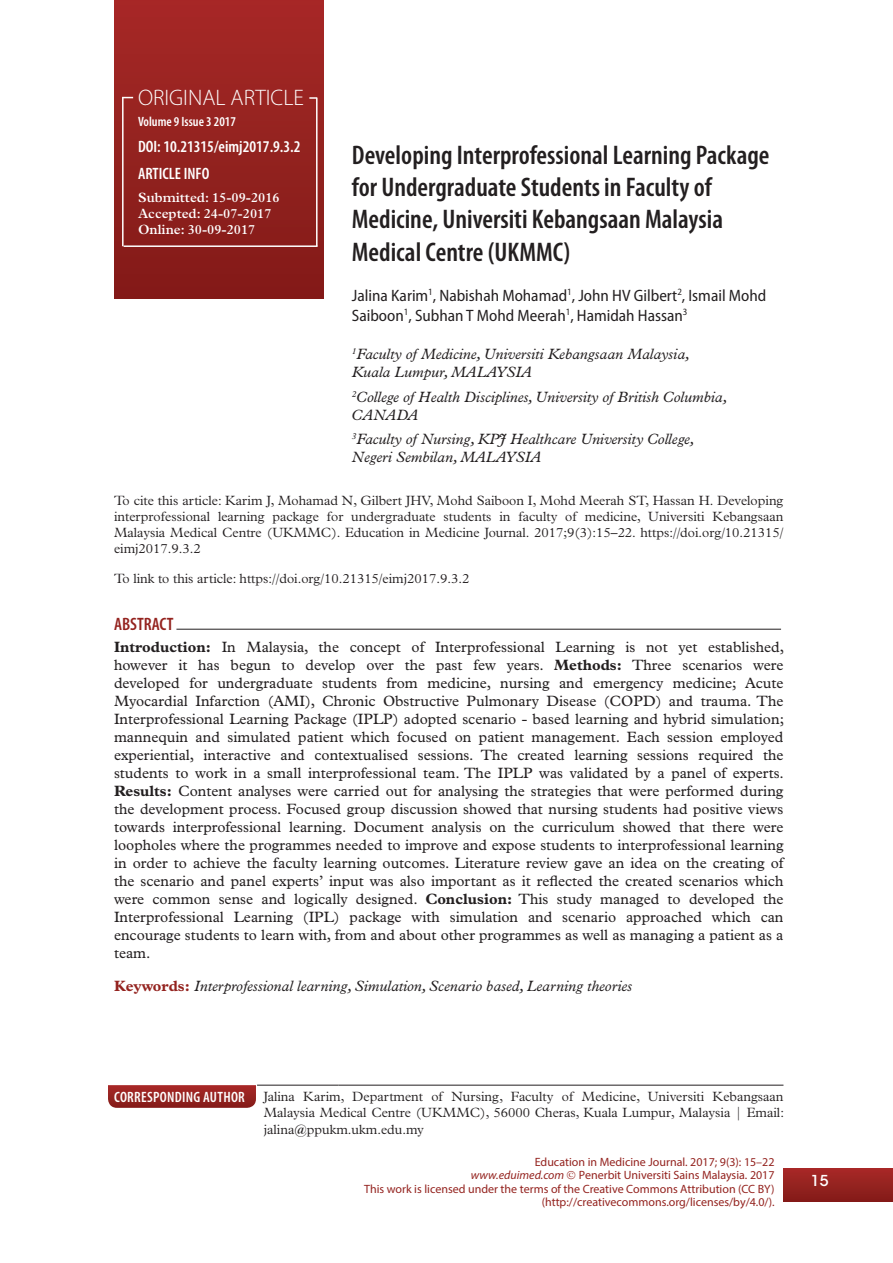
<style>
.page{position:relative;width:893px;height:1263px;background:#fff}
.page>*{position:absolute;margin:0;border:0;box-sizing:border-box;transform-origin:0 0}
.t1{font:600 condensed 27px/32.4px "Myriad Pro";color:#231f20}
.t2{font:300 22.5px "Myriad Pro";color:#fff}
.t3{font:600 condensed 18px "Myriad Pro";color:#94231f}
.nama_penulis{font:semi-condensed 16.5px/19.8px "Myriad Pro";color:#231f20}
.t4{font:600 condensed 16.5px/26.5px "Myriad Pro";color:#fff}
.abstract{font:15px/18px "Plantin Std";color:#231f20;text-align:justify}
.alamat_penulis{font:italic 15px/18px "Plantin Std";color:#231f20}
.key_words{font:italic 15px "Plantin Std";color:#231f20}
.t5{font:600 condensed 15px "Myriad Pro";letter-spacing:.02em;color:#fff}
.t6{font:500 15px "ITC Avant Garde Std";color:#fff}
.doi_text{font:300 13.5px/16.2px "Plantin Std";color:#231f20;text-align:justify}
.corresponding_author{font:300 13.5px/16.2px "Plantin Std";color:#231f20;text-align:justify}
.t7{font:600 13.5px/16.2px "Plantin Std";color:#fff}
.t8{font:600 condensed 13.5px "Myriad Pro";color:#fff}
.t9{font:12px/13.5px "Myriad Pro";color:#94231f;text-align:right}
.s1{font-weight:700}
.s2{font-weight:700;font-style:normal;color:#94231f}
.s3{font-style:italic}
</style>
<div class="page">
<div style="left:784px;top:1168px;width:109px;height:34px;background:linear-gradient(to bottom,#a82927,#841b18)"></div>
<hr style="left:257px;top:1085px;width:81px;height:1px;background:#231f20">
<hr style="left:338px;top:1085px;width:445px;height:1px;background:#231f20">
<div style="left:114px;top:0;width:209px;height:299px;background:linear-gradient(to bottom,#a62826,#821b18)"></div>
<hr style="left:176px;top:629px;width:605px;height:1px;background:#231f20">
<svg style="left:108px;top:1085px;width:148px;height:23px;background:#982624"></svg>
<hr style="left:122px;top:98px;width:2px;height:148px;background:#fff">
<hr style="left:316px;top:98px;width:2px;height:148px;background:#fff">
<hr style="left:124px;top:245px;width:194px;height:2px;background:#fff">
<svg style="left:309px;top:97px;width:8px;height:2px"></svg>
<p class="t2" style="left:138px;top:84px;width:167px">ORIGINAL ARTICLE</p>
<p class="t8" style="left:138px;top:113px;width:99px">Volume 9 Issue 3 2017</p>
<p class="t4" style="left:138px;top:133px;width:164px">DOI: 10.21315/eimj2017.9.3.2<br>ARTICLE INFO</p>
<p class="t7" style="left:138px;top:189px;width:143px">Submitted: 15-09-2016<br>Accepted: 24-07-2017<br>Online: 30-09-2017</p>
<p class="t1" style="left:352px;top:138px;width:419px">Developing Interprofessional Learning Package for Undergraduate Students in Faculty of Medicine, Universiti Kebangsaan Malaysia Medical Centre (UKMMC)</p>
<p class="nama_penulis" style="left:352px;top:285px;width:416px">Jalina Karim<sup>1</sup>, Nabishah Mohamad<sup>1</sup>, John HV Gilbert<sup>2</sup>, Ismail Mohd<br>Saiboon<sup>1</sup>, Subhan T Mohd Meerah<sup>1</sup>, Hamidah Hassan<sup>3</sup></p>
<p class="alamat_penulis" style="left:352px;top:345px;width:339px"><sup>1</sup>Faculty of Medicine, Universiti Kebangsaan Malaysia,<br>Kuala Lumpur, MALAYSIA</p>
<p class="alamat_penulis" style="left:352px;top:388px;width:377px"><sup>2</sup>College of Health Disciplines, University of British Columbia,<br>CANADA</p>
<p class="alamat_penulis" style="left:352px;top:430px;width:344px"><sup>3</sup>Faculty of Nursing, KPJ Healthcare University College,<br>Negeri Sembilan, MALAYSIA</p>
<p class="doi_text" style="left:114px;top:492px;width:671px">To cite this article: Karim J, Mohamad N, Gilbert JHV, Mohd Saiboon I, Mohd Meerah ST, Hassan H. Developing interprofessional learning package for undergraduate students in faculty of medicine, Universiti Kebangsaan Malaysia Medical Centre (UKMMC). Education in Medicine Journal. 2017;9(3):15–22. https://doi.org/10.21315/ eimj2017.9.3.2</p>
<p class="doi_text" style="left:114px;top:570px;width:357px">To link to this article: https://doi.org/10.21315/eimj2017.9.3.2</p>
<p class="t3" style="left:114px;top:612px;width:61px">ABSTRACT</p>
<p class="abstract" style="left:114px;top:638px;width:672px"><span class="s1">Introduction:</span> In Malaysia, the concept of Interprofessional Learning is not yet established, however it has begun to develop over the past few years. <span class="s1">Methods:</span> Three scenarios were developed for undergraduate students from medicine, nursing and emergency medicine; Acute Myocardial Infarction (AMI), Chronic Obstructive Pulmonary Disease (COPD) and trauma. The Interprofessional Learning Package (IPLP) adopted scenario - based learning and hybrid simulation; mannequin and simulated patient which focused on patient management. Each session employed experiential, interactive and contextualised sessions. The created learning sessions required the students to work in a small interprofessional team. The IPLP was validated by a panel of experts.<br><span class="s1">Results:</span> Content analyses were carried out for analysing the strategies that were performed during the development process. Focused group discussion showed that nursing students had positive views towards interprofessional learning. Document analysis on the curriculum showed that there were loopholes where the programmes needed to improve and expose students to interprofessional learning in order to achieve the faculty learning outcomes. Literature review gave an idea on the creating of the scenario and panel experts’ input was also important as it reflected the created scenarios which were common sense and logically designed. <span class="s1">Conclusion:</span> This study managed to developed the Interprofessional Learning (IPL) package with simulation and scenario approached which can encourage students to learn with, from and about other programmes as well as managing a patient as a team.</p>
<p class="key_words" style="left:114px;top:977px;width:520px"><span class="s2">Keywords:</span> Interprofessional learning, Simulation, Scenario based, Learning theories</p>
<p class="t5" style="left:114px;top:1088px;width:132px">CORRESPONDING AUTHOR</p>
<p class="corresponding_author" style="left:264px;top:1089px;width:522px">Jalina Karim, Department of Nursing, Faculty of Medicine, Universiti Kebangsaan Malaysia Medical Centre (UKMMC), 56000 Cheras, Kuala Lumpur, Malaysia | Email: jalina@ppukm.ukm.edu.my</p>
<p class="t9" style="left:364px;top:1155px;width:412px">Education in Medicine Journal. 2017; 9(3): 15–22<br><span class="s3">www.eduimed.com</span> Penerbit Universiti Sains Malaysia. 2017<br>This work is licensed under the terms of the Creative Commons Attribution (CC BY) (http://creativecommons.org/licenses/by/4.0/).</p>
<p class="t6" style="left:811px;top:1171px;width:19px">15</p>
</div>
